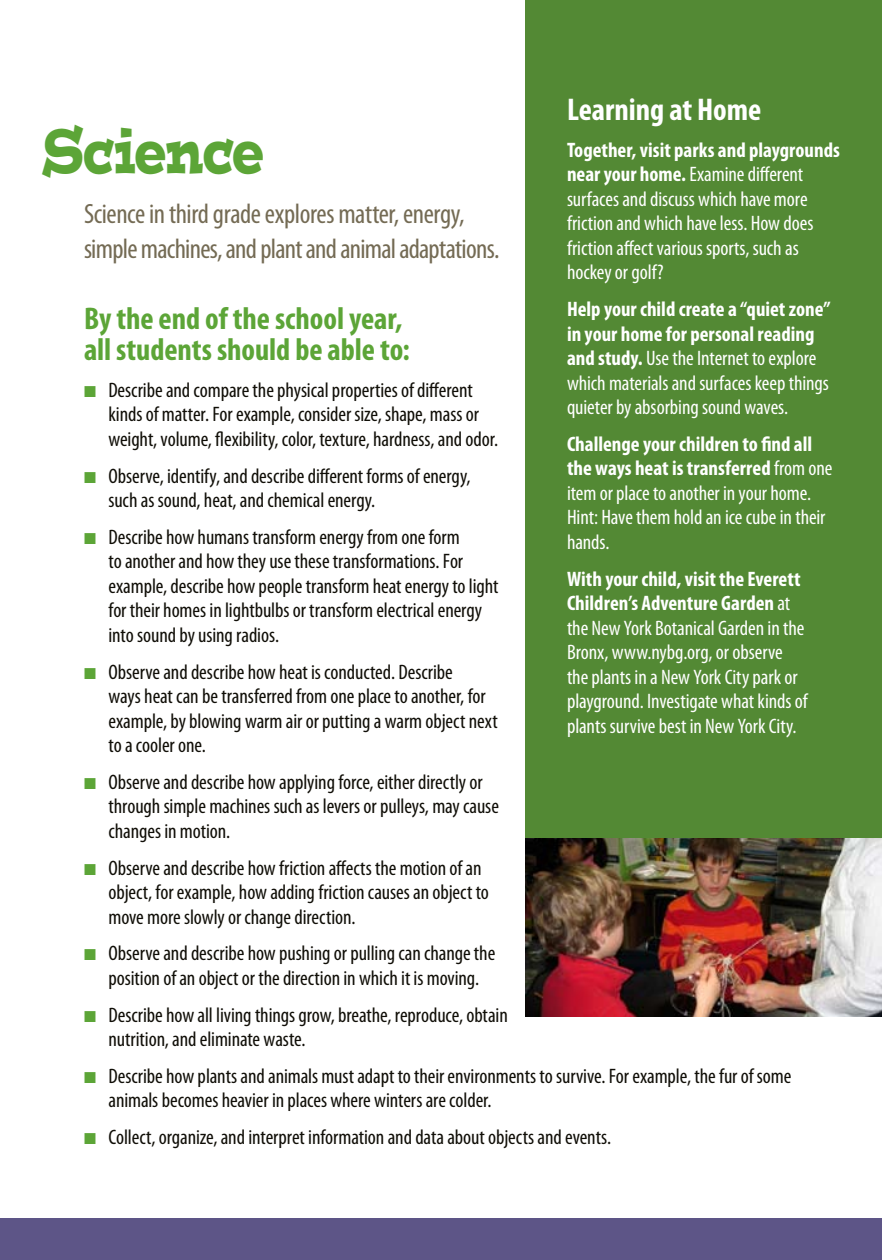
<style>
.page{position:relative;width:882px;height:1260px;background:#fff}
.page>*{position:absolute;margin:0;border:0;box-sizing:border-box;transform-origin:0 0}
.t1{font:63px "Postino Std";letter-spacing:-.025em;color:#5ca537;scale:.7 1}
.t2{font:700 condensed 31.5px/31.5px "Myriad Pro";color:#5ca537}
.t3{font:700 condensed 31.5px "Myriad Pro";color:#fff}
.t4{font:condensed 28px/35px "Myriad Pro";letter-spacing:-.02em;color:#746b54}
.t5{font:condensed 21px/24.5px "Myriad Pro";letter-spacing:-.005em;color:#100e07}
.t6{font:condensed 21px/24.5px "Myriad Pro";letter-spacing:-.005em;color:#fff}
.s1{font-weight:700}
.s2{color:#5ca537}
</style>
<div class="page">
<div style="left:525px;top:0;width:357px;height:973px;background:#538934"></div>
<div style="left:0;top:1218px;width:882px;height:42px;background:#5d5587"></div>
<img style="left:525px;top:838px;width:357px;height:178px">
<h2 class="t3" style="left:567px;top:90px;width:196px">Learning at Home</h2>
<p class="t6" style="left:567px;top:137px;width:274px"><span class="s1">Together, visit parks and playgrounds near your home.</span> Examine different surfaces and discuss which have more friction and which have less. How does friction affect various sports, such as hockey or golf?</p>
<p class="t6" style="left:567px;top:297px;width:265px"><span class="s1">Help your child create a “quiet zone” in your home for personal reading and study.</span> Use the Internet to explore which materials and surfaces keep things quieter by absorbing sound waves.</p>
<p class="t6" style="left:567px;top:432px;width:267px"><span class="s1">Challenge your children to find all the ways heat is transferred</span> from one item or place to another in your home.<br>Hint: Have them hold an ice cube in their hands.</p>
<p class="t6" style="left:567px;top:566px;width:242px"><span class="s1">With your child, visit the Everett Children’s Adventure Garden</span> at the New York Botanical Garden in the Bronx, www.nybg.org, or observe the plants in a New York City park or playground. Investigate what kinds of plants survive best in New York City.</p>
<h1 class="t1" style="left:42px;top:108px;width:319px">Science</h1>
<h3 class="t4" style="left:84px;top:196px;width:417px">Science in third grade explores matter, energy, simple machines, and plant and animal adaptations.</h3>
<h2 class="t2" style="left:84px;top:302px;width:327px">By the end of the school year, all students should be able to:</h2>
<p class="t5" style="left:108px;top:377px;width:391px;text-indent:-24px"><span class="s2">■</span> Describe and compare the physical properties of different kinds of matter. For example, consider size, shape, mass or weight, volume, flexibility, color, texture, hardness, and odor.</p>
<p class="t5" style="left:109px;top:463px;width:363px;text-indent:-25px"><span class="s2">■</span> Observe, identify, and describe different forms of energy, such as sound, heat, and chemical energy.</p>
<p class="t5" style="left:109px;top:524px;width:392px;text-indent:-25px"><span class="s2">■</span> Describe how humans transform energy from one form<br>to another and how they use these transformations. For example, describe how people transform heat energy to light for their homes in lightbulbs or transform electrical energy into sound by using radios.</p>
<p class="t5" style="left:109px;top:659px;width:391px;text-indent:-25px"><span class="s2">■</span> Observe and describe how heat is conducted. Describe<br>ways heat can be transferred from one place to another, for example, by blowing warm air or putting a warm object next to a cooler one.</p>
<p class="t5" style="left:109px;top:769px;width:392px;text-indent:-25px"><span class="s2">■</span> Observe and describe how applying force, either directly or through simple machines such as levers or pulleys, may cause changes in motion.</p>
<p class="t5" style="left:109px;top:855px;width:382px;text-indent:-25px"><span class="s2">■</span> Observe and describe how friction affects the motion of an object, for example, how adding friction causes an object to move more slowly or change direction.</p>
<p class="t5" style="left:84px;top:941px;width:413px;text-align:center"><span class="s2">■</span> Observe and describe how pushing or pulling can change the position of an object or the direction in which it is moving.</p>
<p class="t5" style="left:109px;top:1002px;width:401px;text-indent:-25px"><span class="s2">■</span> Describe how all living things grow, breathe, reproduce, obtain nutrition, and eliminate waste.</p>
<p class="t5" style="left:109px;top:1063px;width:684px;text-indent:-25px"><span class="s2">■</span> Describe how plants and animals must adapt to their environments to survive. For example, the fur of some animals becomes heavier in places where winters are colder.</p>
<p class="t5" style="left:84px;top:1125px;width:529px"><span class="s2">■</span> Collect, organize, and interpret information and data about objects and events.</p>
</div>
